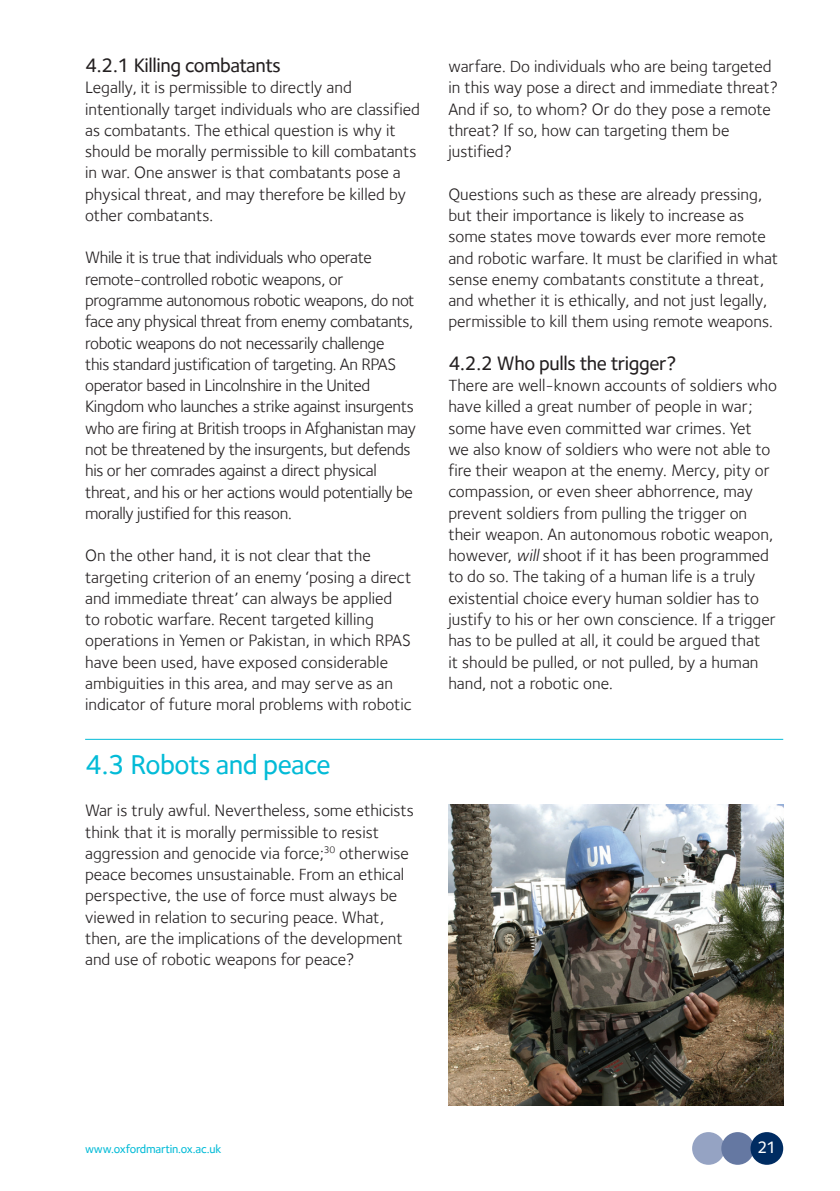
<style>
.page{position:relative;width:840px;height:1191px;background:#fff}
.page>*{position:absolute;margin:0;border:0;box-sizing:border-box;transform-origin:0 0}
.t1{font:500 28px "Foundry Sterling";letter-spacing:-.02em;color:#03bbd7}
.t2{font:500 20px "Foundry Sterling";letter-spacing:-.02em;color:#231f20}
.t3{font:17px/21.2px "Foundry Sterling";color:#231f20}
.t4{font:17px/21.2px "Foundry Sterling";letter-spacing:-.02em;color:#231f20}
.t5{font:500 17px "Foundry Sterling";color:#fff}
.t6{font:500 12px "Foundry Sterling";letter-spacing:-.02em;color:#03bbd7}
.s1{font-style:italic}
</style>
<div class="page">
<div style="left:691px;top:1132px;width:33px;height:32px;background:#95a3c3;border-radius:50%"></div>
<div style="left:721px;top:1132px;width:32px;height:32px;background:#6578a2;border-radius:50%"></div>
<div style="left:750px;top:1132px;width:32px;height:32px;background:#002c62;border-radius:50%"></div>
<hr style="left:85px;top:739px;width:697px;height:1px;background:#03bbd7">
<img style="left:448px;top:804px;width:334px;height:302px">
<p class="t2" style="left:85px;top:54px;width:197px">4.2.1 Killing combatants</p>
<p class="t3" style="left:85px;top:77px;width:336px">Legally, it is permissible to directly and intentionally target individuals who are classified as combatants. The ethical question is why it should be morally permissible to kill combatants in war. One answer is that combatants pose a physical threat, and may therefore be killed by other combatants.</p>
<p class="t4" style="left:85px;top:247px;width:332px">While it is true that individuals who operate remote-controlled robotic weapons, or programme autonomous robotic weapons, do not face any physical threat from enemy combatants, robotic weapons do not necessarily challenge<br>this standard justification of targeting. An RPAS operator based in Lincolnshire in the United Kingdom who launches a strike against insurgents who are firing at British troops in Afghanistan may not be threatened by the insurgents, but defends his or her comrades against a direct physical threat, and his or her actions would potentially be morally justified for this reason.</p>
<p class="t3" style="left:85px;top:545px;width:328px">On the other hand, it is not clear that the targeting criterion of an enemy ‘posing a direct and immediate threat’ can always be applied<br>to robotic warfare. Recent targeted killing operations in Yemen or Pakistan, in which RPAS have been used, have exposed considerable ambiguities in this area, and may serve as an indicator of future moral problems with robotic</p>
<h1 class="t1" style="left:85px;top:748px;width:247px">4.3 Robots and peace</h1>
<p class="t3" style="left:85px;top:800px;width:330px">War is truly awful. N evertheless, some ethicists think that it is morally permissible to resist aggression and genocide via force;<sup>30</sup> otherwise peace becomes unsustainable. From an ethical perspective, the use of force must always be viewed in relation to securing peace. What, then, are the implications of the development and use of robotic weapons for peace?</p>
<p class="t3" style="left:448px;top:56px;width:331px">warfare. Do individuals who are being targeted in this way pose a direct and immediate threat?<br>And if so, to whom? Or do they pose a remote threat? If so, how can targeting them be justified?</p>
<p class="t3" style="left:448px;top:183px;width:331px">Questions such as these are already pressing, but their importance is likely to increase as some states move towards ever more remote and robotic warfare. It must be clarified in what sense enemy combatants constitute a threat, and whether it is ethically, and not just legally, permissible to kill them using remote weapons.</p>
<p class="t2" style="left:448px;top:351px;width:229px">4.2.2 Who pulls the trigger?</p>
<p class="t3" style="left:448px;top:374px;width:330px">There are well-known accounts of soldiers who have killed a great number of people in war; some have even committed war crimes. Yet<br>we also know of soldiers who were not able to fire their weapon at the enemy. Mercy, pity or compassion, or even sheer abhorrence, may prevent soldiers from pulling the trigger on their weapon. An autonomous robotic weapon, however, <span class="s1">will</span>shoot if it has been programmed to do so. The taking of a human life is a truly existential choice every human soldier has to justify to his or her own conscience. If a trigger has to be pulled at all, it could be argued that<br>it should be pulled, or not pulled, by a human hand, not a robotic one.</p>
<p class="t6" style="left:85px;top:1141px;width:138px">www.oxfordmartin.ox.ac.uk</p>
<p class="t5" style="left:756px;top:1137px;width:21px">21</p>
</div>
